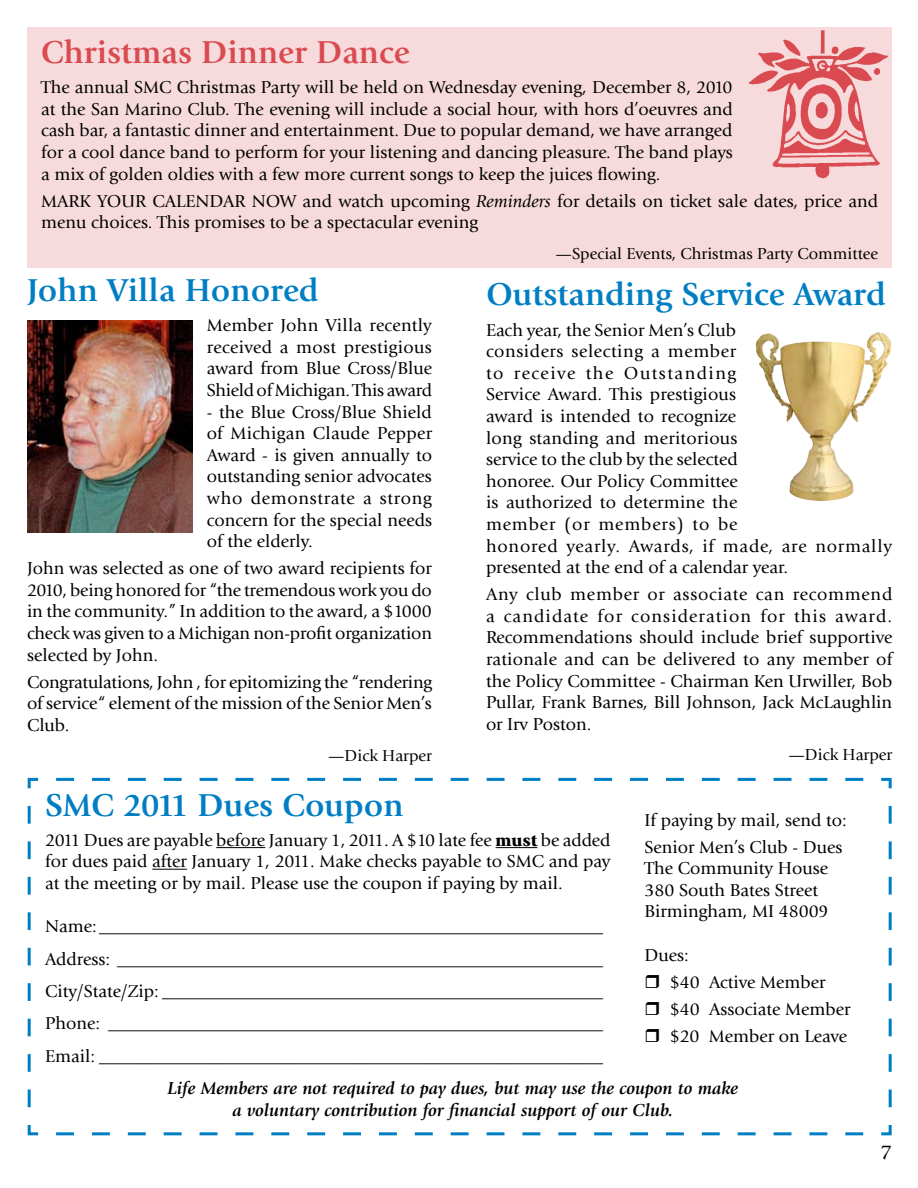
<style>
.page{position:relative;width:918px;height:1188px;background:#fff}
.page>*{position:absolute;margin:0;border:0;box-sizing:border-box;transform-origin:0 0}
.t1{font:700 33px "Giovanni";color:#007ec4}
.t2{font:700 33px "Giovanni";color:#d94b50}
.t3{font:21px "Giovanni";color:#000}
.t4{font:18px/21.6px "Giovanni";color:#000;text-align:justify}
.t5{font:italic 700 18px/21.6px "Giovanni";color:#000;text-align:center}
.t6{font:16.5px "Giovanni";color:#000}
.s1{font-style:italic}
.s2{font-weight:900}
</style>
<div class="page">
<div style="left:28px;top:27px;width:864px;height:240px;background:#f7dbdc"></div>
<svg style="left:27px;top:777px;width:865px;height:359px"></svg>
<hr style="left:216px;top:847px;width:49px;height:1px;background:#000">
<hr style="left:496px;top:847px;width:41px;height:1px;background:#000">
<hr style="left:152px;top:869px;width:35px;height:1px;background:#000">
<img style="left:28px;top:321px;width:165px;height:211px">
<img style="left:748px;top:30px;width:141px;height:149px">
<img style="left:756px;top:332px;width:122px;height:119px">
<svg style="left:646px;top:974px;width:13px;height:14px"></svg>
<svg style="left:646px;top:1001px;width:13px;height:14px"></svg>
<svg style="left:646px;top:1028px;width:13px;height:14px"></svg>
<h1 class="t2" style="left:41px;top:33px;width:370px">Christmas Dinner Dance</h1>
<p class="t4" style="left:41px;top:77px;width:693px">The annual SMC Christmas Party will be held on Wednesday evening, December 8, 2010 at the San Marino Club. The evening will include a social hour, with hors d’oeuvres and cash bar, a fantastic dinner and entertainment. Due to popular demand, we have arranged for a cool dance band to perform for your listening and dancing pleasure. The band plays a mix of golden oldies with a few more current songs to keep the juices flowing.</p>
<p class="t4" style="left:41px;top:190px;width:839px">MARK YOUR CALENDAR NOW and watch upcoming <span class="s1">Reminders</span> for details on ticket sale dates, price and menu choices. This promises to be a spectacular evening</p>
<p class="t6" style="left:556px;top:244px;width:324px">—Special Events, Christmas Party Committee</p>
<h1 class="t1" style="left:27px;top:271px;width:293px">John Villa Honored</h1>
<p class="t4" style="left:207px;top:315px;width:227px">Member John Villa recently received a most prestigious award from Blue Cross/Blue Shield of Michigan. This award</p>
<p class="t4" style="left:207px;top:401px;width:227px">- the Blue Cross/Blue Shield of Michigan Claude Pepper Award - is given annually to outstanding senior advocates who demonstrate a strong concern for the special needs of the elderly.</p>
<p class="t4" style="left:27px;top:558px;width:407px">John was selected as one of two award recipients for 2010, being honored for “the tremendous work you do in the community.” In addition to the award, a $1000 check was given to a Michigan non-profit organization selected by John.</p>
<p class="t4" style="left:27px;top:671px;width:407px">Congratulations, John , for epitomizing the “rendering of service“ element of the mission of the Senior Men’s Club.</p>
<p class="t6" style="left:328px;top:747px;width:105px">—Dick Harper</p>
<h1 class="t1" style="left:486px;top:275px;width:401px">Outstanding Service Award</h1>
<p class="t4" style="left:486px;top:319px;width:408px;text-align:left">Each year, the Senior Men’s Club<br>considers selecting a member<br>to receive the Outstanding<br>Service Award. This prestigious<br>award is intended to recognize<br>long standing and meritorious<br>service to the club by the selected<br>honoree. Our Policy Committee<br>is authorized to determine the<br>member (or members) to be<br>honored yearly. Awards, if made, are normally presented at the end of a calendar year.</p>
<p class="t4" style="left:486px;top:584px;width:408px">Any club member or associate can recommend a candidate for consideration for this award.<br>Recommendations should include brief supportive rationale and can be delivered to any member of the Policy Committee - Chairman Ken Urwiller, Bob Pullar, Frank Barnes, Bill Johnson, Jack McLaughlin or Irv Poston.</p>
<p class="t6" style="left:788px;top:746px;width:105px">—Dick Harper</p>
<h1 class="t1" style="left:45px;top:786px;width:360px">SMC 2011 Dues Coupon</h1>
<p class="t4" style="left:45px;top:829px;width:567px">2011 Dues are payable before January 1, 2011. A $10 late fee <span class="s2">must</span> be added for dues paid after January 1, 2011. Make checks payable to SMC and pay at the meeting or by mail. Please use the coupon if paying by mail.</p>
<p class="t4" style="left:45px;top:910px;width:559px;line-height:32.4px">Name: ________________________________________________________ Address: ______________________________________________________ City/State/Zip: _________________________________________________ Phone: _______________________________________________________ Email: ________________________________________________________</p>
<p class="t4" style="left:644px;top:806px;width:204px;line-height:27px">If paying by mail, send to:<br>Senior Men’s Club - Dues</p>
<p class="t4" style="left:644px;top:858px;width:186px;text-align:left">The Community House<br>380 South Bates Street<br>Birmingham, MI 48009</p>
<p class="t4" style="left:670px;top:941px;width:182px;line-height:27px;text-align:left;text-indent:-25px">Dues:<br>$40 Active Member $40 Associate Member $20 Member on Leave</p>
<p class="t5" style="left:168px;top:1078px;width:572px">Life Members are not required to pay dues, but may use the coupon to make a voluntary contribution for financial support of our Club.</p>
<p class="t3" style="left:880px;top:1141px;width:13px">7</p>
</div>
